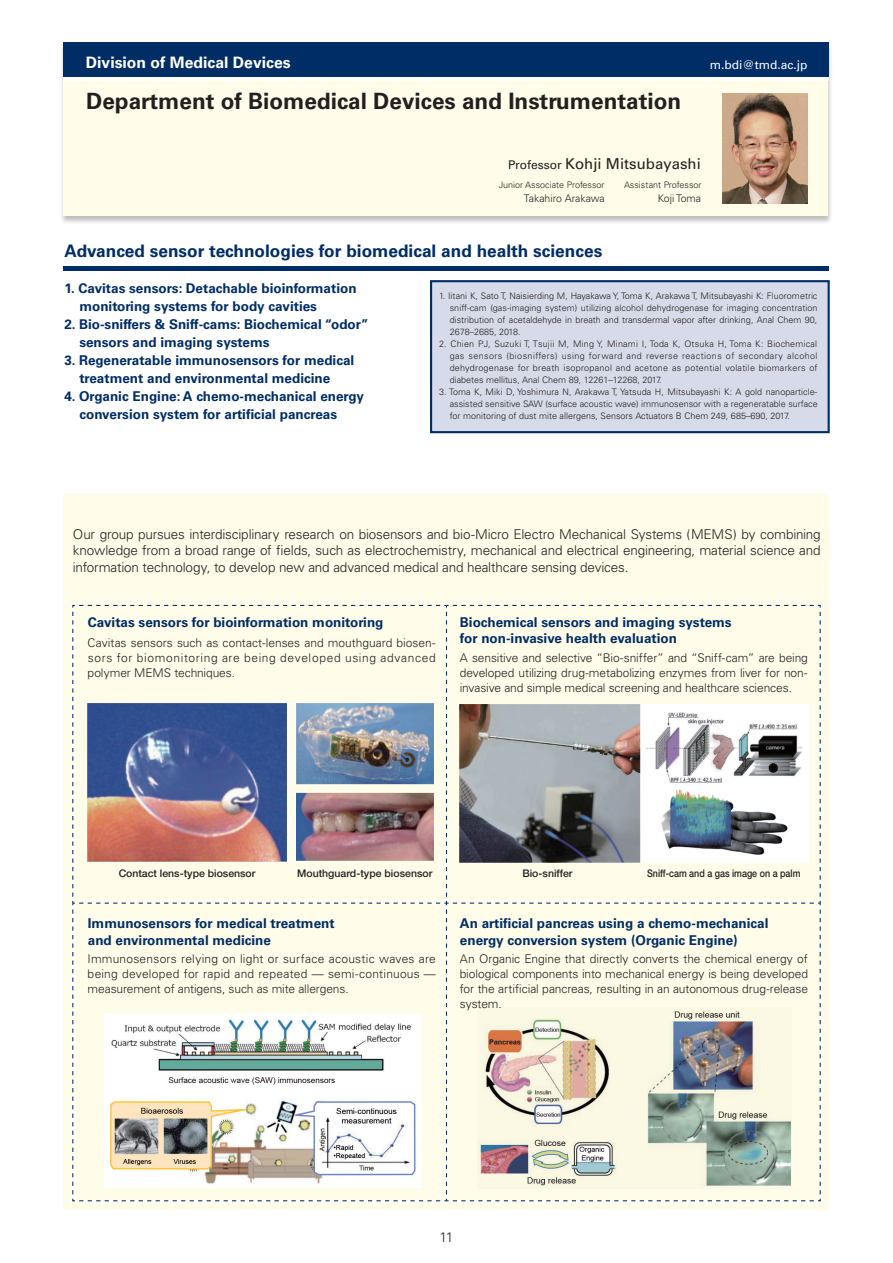
<style>
.page{position:relative;width:893px;height:1263px;background:#fff}
.page>*{position:absolute;margin:0;border:0;box-sizing:border-box;transform-origin:0 0}
.t1{font:700 22.5px "Univers";color:#231f20}
.t2{font:700 17.25px "Univers";color:#002d66}
.t3{font:700 15.75px "Univers";color:#fff}
.t4{font:15px "Univers";color:#231f20}
.t5{font:300 13.8px "Univers";color:#231f20}
.t6{font:700 13.5px/18px "Univers";color:#002d66}
.t7{font:300 13.5px/16.5px "Univers";letter-spacing:-.015em;color:#231f20;text-align:justify}
.t8{font:300 12px/15px "Univers";letter-spacing:-.01em;color:#231f20;text-align:justify}
.t9{font:12px "Univers";color:#fff}
.t10{font:500 10.5px "Helvetica Neue";color:#231f20}
.t11{font:500 10.5px "Helvetica Neue";color:#231f20;scale:.85 1}
.t12{font:300 10.5px "Univers";color:#231f20}
.t13{font:300 9px/12px "Univers";color:#231f20;text-align:justify}
.s1{font-size:12px}
</style>
<div class="page">
<div style="left:59px;top:42px;width:774px;height:183px;background:#231f20;opacity:.3"></div>
<div style="left:64px;top:43px;width:764px;height:173px;background:#fffde9"></div>
<hr style="left:64px;top:77px;width:765px;height:4px;background:#fffef8">
<div style="left:64px;top:43px;width:765px;height:34px;background:#002d66"></div>
<img style="left:723px;top:93px;width:85px;height:111px">
<div style="left:64px;top:493px;width:765px;height:110px;background:#fffde9"></div>
<div style="left:430px;top:280px;width:400px;height:153px;background:#d7dbe9;border:2px solid #002d66"></div>
<div style="left:64px;top:596px;width:765px;height:614px;background:#fffde9"></div>
<svg style="left:72px;top:604px;width:749px;height:598px"></svg>
<hr style="left:64px;top:267px;width:765px;height:4px;background:#002d66">
<img style="left:459px;top:704px;width:349px;height:158px">
<img style="left:88px;top:704px;width:198px;height:157px">
<img style="left:297px;top:703px;width:137px;height:179px">
<img style="left:477px;top:1008px;width:314px;height:181px">
<img style="left:105px;top:1014px;width:315px;height:174px">
<h3 class="t3" style="left:86px;top:53px;width:206px">Division of Medical Devices</h3>
<h3 class="t9" style="left:710px;top:58px;width:99px">m.bdi@tmd.ac.jp</h3>
<h1 class="t1" style="left:86px;top:88px;width:597px">Department of Biomedical Devices and Instrumentation</h1>
<h3 class="t4" style="left:508px;top:155px;width:194px"><span class="s1">Professor</span> Kohji Mitsubayashi</h3>
<p class="t13" style="left:624px;top:179px;width:79px">Assistant Professor</p>
<p class="t12" style="left:658px;top:192px;width:45px">Koji Toma</p>
<p class="t13" style="left:499px;top:179px;width:107px">Junior Associate Professor</p>
<p class="t12" style="left:524px;top:192px;width:82px">Takahiro Arakawa</p>
<h2 class="t2" style="left:65px;top:241px;width:539px">Advanced sensor technologies for biomedical and health sciences</h2>
<h3 class="t6" style="left:79px;top:280px;width:279px;text-indent:-15px">1. Cavitas sensors: Detachable bioinformation monitoring systems for body cavities</h3>
<h3 class="t6" style="left:79px;top:316px;width:291px;text-indent:-15px">2. Bio-sniffers &amp; Sniff-cams: Biochemical “odor” sensors and imaging systems</h3>
<h3 class="t6" style="left:79px;top:352px;width:277px;text-indent:-15px">3. Regeneratable immunosensors for medical treatment and environmental medicine</h3>
<h3 class="t6" style="left:79px;top:388px;width:286px;text-indent:-15px">4. Organic Engine: A chemo-mechanical energy conversion system for artificial pancreas</h3>
<p class="t13" style="left:450px;top:290px;width:369px;text-indent:-11px">1. Iitani K, Sato T, Naisierding M, Hayakawa Y, Toma K, Arakawa T, Mitsubayashi K: Fluorometric sniff-cam (gas-imaging system) utilizing alcohol dehydrogenase for imaging concentration distribution of acetaldehyde in breath and transdermal vapor after drinking, Anal Chem 90, 2678–2685, 2018.</p>
<p class="t13" style="left:450px;top:338px;width:369px;text-indent:-11px">2. Chien PJ, Suzuki T, Tsujii M, Ming Y, Minami I, Toda K, Otsuka H, Toma K: Biochemical gas sensors (biosniffers) using forward and reverse reactions of secondary alcohol dehydrogenase for breath isopropanol and acetone as potential volatile biomarkers of diabetes mellitus, Anal Chem 89, 12261–12268, 2017.</p>
<p class="t13" style="left:450px;top:386px;width:370px;text-indent:-11px">3. Toma K, Miki D, Yoshimura N, Arakawa T, Yatsuda H, Mitsubayashi K: A gold nanoparticle&shy;assisted sensitive SAW (surface acoustic wave) immunosensor with a regeneratable surface for monitoring of dust mite allergens, Sensors Actuators B Chem 249, 685–690, 2017.</p>
<p class="t7" style="left:73px;top:526px;width:749px">Our group pursues interdisciplinary research on biosensors and bio-Micro Electro Mechanical Systems (MEMS) by combining knowledge from a broad range of fields, such as electrochemistry, mechanical and electrical engineering, material science and information technology, to develop new and advanced medical and healthcare sensing devices.</p>
<h3 class="t6" style="left:88px;top:613px;width:297px">Cavitas sensors for bioinformation monitoring</h3>
<h3 class="t8" style="left:88px;top:635px;width:350px">Cavitas sensors such as contact-lenses and mouthguard biosen&shy;sors for biomonitoring are being developed using advanced polymer MEMS techniques.</h3>
<h3 class="t6" style="left:460px;top:614px;width:273px;line-height:16.5px">Biochemical sensors and imaging systems for non-invasive health evaluation</h3>
<h3 class="t8" style="left:460px;top:650px;width:350px">A sensitive and selective “Bio-sniffer” and “Sniff-cam” are being developed utilizing drug-metabolizing enzymes from liver for non&shy;invasive and simple medical screening and healthcare sciences.</h3>
<p class="t10" style="left:119px;top:866px;width:138px">Contact lens-type biosensor</p>
<p class="t10" style="left:297px;top:866px;width:137px">Mouthguard-type biosensor</p>
<p class="t10" style="left:522px;top:866px;width:52px">Bio-sniffer</p>
<p class="t11" style="left:647px;top:866px;width:182px">Sniff-cam and a gas image on a palm</p>
<h3 class="t6" style="left:88px;top:915px;width:248px;line-height:16.5px">Immunosensors for medical treatment and environmental medicine</h3>
<h3 class="t8" style="left:88px;top:951px;width:350px">Immunosensors relying on light or surface acoustic waves are being developed for rapid and repeated — semi-continuous — measurement of antigens, such as mite allergens.</h3>
<h3 class="t6" style="left:460px;top:915px;width:310px;line-height:16.5px">An artificial pancreas using a chemo-mechanical energy conversion system (Organic Engine)</h3>
<h3 class="t8" style="left:460px;top:951px;width:350px">An Organic Engine that directly converts the chemical energy of biological components into mechanical energy is being developed for the artificial pancreas, resulting in an autonomous drug-release system.</h3>
<h3 class="t5" style="left:440px;top:1229px;width:15px">11</h3>
</div>
